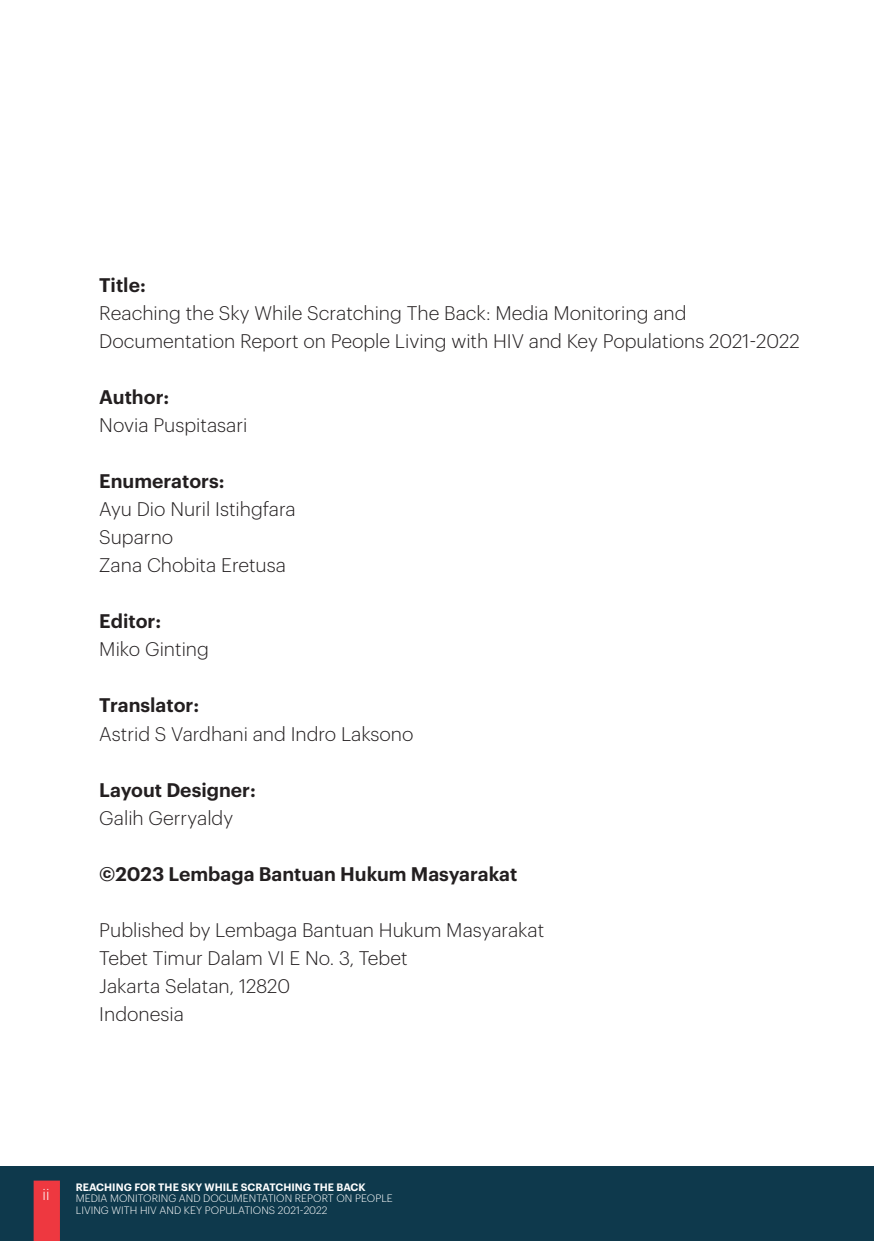
<style>
.page{position:relative;width:874px;height:1241px;background:#fff}
.page>*{position:absolute;margin:0;border:0;box-sizing:border-box;transform-origin:0 0}
.isi{font:300 19.25px/28px "Graphik";color:#231f20}
.isi-2{font:600 19.25px "Graphik";color:#231f20}
.t1{font:300 15.75px "Graphik";color:#fff}
.t2{font:300 10.5px/11.5px "Graphik";letter-spacing:.005em;color:#fff}
.t3{font:600 10.5px "Graphik";letter-spacing:.005em;color:#fff}
</style>
<div class="page">
<div style="left:0;top:1166px;width:873px;height:74px;background:#0e394c"></div>
<div style="left:34px;top:1180px;width:26px;height:60px;background:#ee3840"></div>
<p class="isi-2" style="left:99px;top:270px;width:48px">Title:</p>
<p class="isi" style="left:99px;top:298px;width:701px">Reaching the Sky While Scratching The Back: Media Monitoring and<br>Documentation Report on People Living with HIV and Key Populations 2021-2022</p>
<p class="isi-2" style="left:99px;top:382px;width:71px">Author:</p>
<p class="isi" style="left:99px;top:410px;width:149px">Novia Puspitasari</p>
<p class="isi-2" style="left:99px;top:466px;width:127px">Enumerators:</p>
<p class="isi" style="left:99px;top:494px;width:198px">Ayu Dio Nuril Istihgfara</p>
<p class="isi" style="left:99px;top:522px;width:75px">Suparno</p>
<p class="isi" style="left:99px;top:550px;width:188px">Zana Chobita Eretusa</p>
<p class="isi-2" style="left:99px;top:606px;width:63px">Editor:</p>
<p class="isi" style="left:99px;top:634px;width:111px">Miko Ginting</p>
<p class="isi-2" style="left:99px;top:690px;width:101px">Translator:</p>
<p class="isi" style="left:99px;top:718px;width:315px">Astrid S Vardhani and Indro Laksono</p>
<p class="isi-2" style="left:99px;top:774px;width:158px">Layout Designer:</p>
<p class="isi" style="left:99px;top:802px;width:135px">Galih Gerryaldy</p>
<p class="isi-2" style="left:99px;top:858px;width:419px">©2023 Lembaga Bantuan Hukum Masyarakat</p>
<p class="isi" style="left:99px;top:914px;width:446px">Published by Lembaga Bantuan Hukum Masyarakat</p>
<p class="isi" style="left:99px;top:942px;width:309px">Tebet Timur Dalam VI E No. 3, Tebet</p>
<p class="isi" style="left:99px;top:970px;width:192px">Jakarta Selatan, 12820</p>
<p class="isi" style="left:99px;top:998px;width:86px">Indonesia</p>
<p class="t1" style="left:42px;top:1182px;width:8px">ii</p>
<p class="t3" style="left:76px;top:1178px;width:291px">REACHING FOR THE SKY WHILE SCRATCHING THE BACK</p>
<p class="t2" style="left:76px;top:1191px;width:318px">MEDIA MONITORING AND DOCUMENTATION REPORT ON PEOPLE<br>LIVING WITH HIV AND KEY POPULATIONS 2021-2022</p>
</div>
